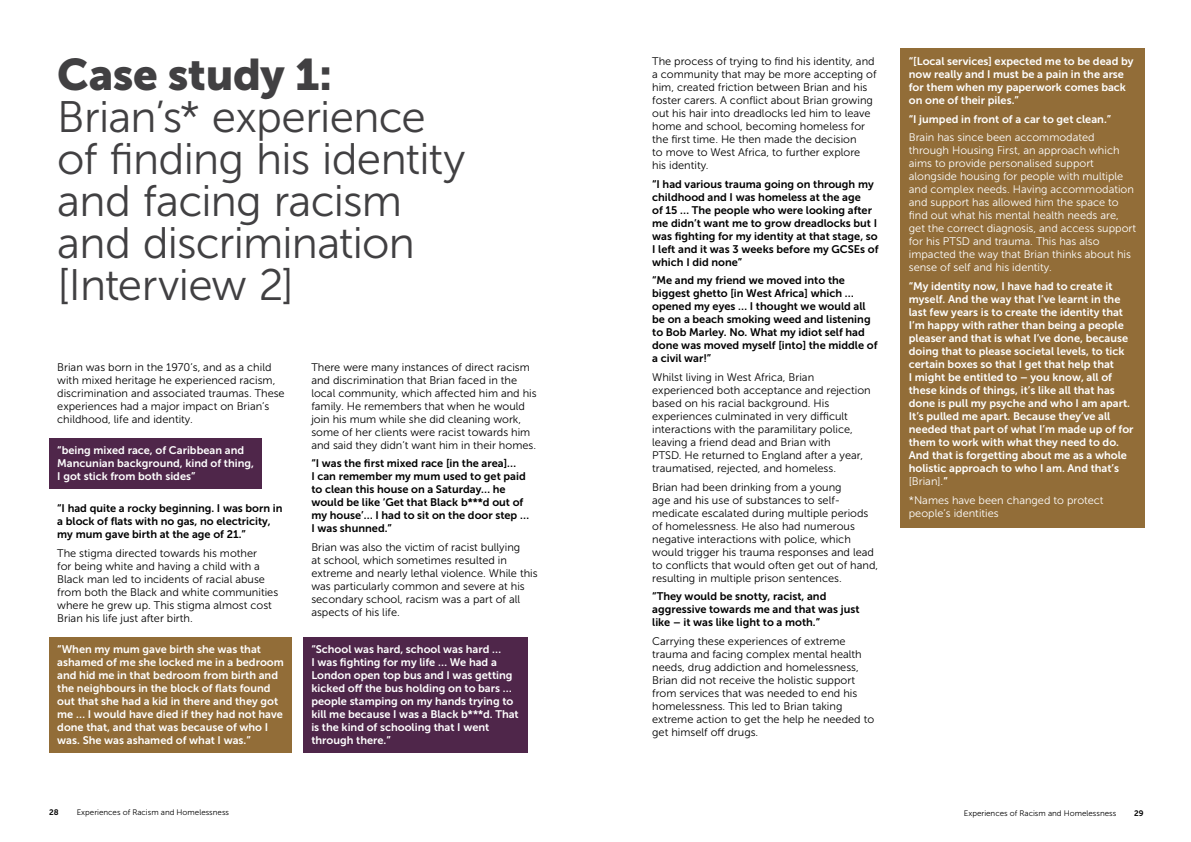
<style>
.page{position:relative;width:1191px;height:842px;background:#fff}
.page>*{position:absolute;margin:0;border:0;box-sizing:border-box;transform-origin:0 0}
.Page_title{font:44px/42px "Museo Sans 300";letter-spacing:-.02em;color:#414042}
.t1{font:11px/13px "Museo Sans 300";color:#000}
.t2{font:11px/13px "Museo Sans 700";color:#fff}
.t3{font:11px/13px "Museo Sans 700";color:#000}
.t4{font:11px/13px "Museo Sans 300";color:#fff}
.t5{font:8px "Museo Sans 300";color:#000}
.t6{font:8px "Museo Sans 700";color:#000}
.s1{font-family:"Museo Sans 900"}
.s2{font-family:"Museo Sans 300"}
</style>
<div class="page">
<div style="left:49px;top:438px;width:212px;height:51px;background:#4f264a"></div>
<div style="left:49px;top:637px;width:243px;height:116px;background:#926d38"></div>
<div style="left:303px;top:637px;width:224px;height:116px;background:#4f264a"></div>
<div style="left:900px;top:48px;width:244px;height:479px;background:#926d38"></div>
<p class="Page_title" style="left:57px;top:54px;width:410px"><span class="s1">Case study 1:<br></span>Brian’s* experience of finding his identity and facing racism and discrimination [Interview 2]</p>
<p class="t1" style="left:652px;top:55px;width:226px">The process of trying to find his identity, and a community that may be more accepting of him, created friction between Brian and his foster carers. A conflict about Brian growing out his hair into dreadlocks led him to leave home and school, becoming homeless for the first time. He then made the decision<br>to move to West Africa, to further explore his identity.</p>
<p class="t3" style="left:652px;top:177px;width:228px">“I had various trauma going on through my childhood and I was homeless at the age<br>of 15 … The people who were looking after me didn’t want me to grow dreadlocks but I was fighting for my identity at that stage, so I left and it was 3 weeks before my GCSEs of which I did none”</p>
<p class="t3" style="left:652px;top:274px;width:227px">“Me and my friend we moved into the biggest ghetto [in West Africa] which … opened my eyes … I thought we would all be on a beach smoking weed and listening to Bob Marley. No. What my idiot self had done was moved myself [into] the middle of a civil war!”</p>
<p class="t1" style="left:652px;top:371px;width:220px">Whilst living in West Africa, Brian experienced both acceptance and rejection based on his racial background. His experiences culminated in very difficult interactions with the paramilitary police, leaving a friend dead and Brian with<br>PTSD. He returned to England after a year, traumatised, rejected, and homeless.</p>
<p class="t1" style="left:652px;top:480px;width:227px">Brian had been drinking from a young<br>age and his use of substances to self&shy;medicate escalated during multiple periods of homelessness. He also had numerous negative interactions with police, which would trigger his trauma responses and lead to conflicts that would often get out of hand, resulting in multiple prison sentences.</p>
<p class="t3" style="left:652px;top:590px;width:209px">“They would be snotty, racist, and aggressive towards me and that was just like – it was like light to a moth.”</p>
<p class="t1" style="left:652px;top:635px;width:223px">Carrying these experiences of extreme trauma and facing complex mental health needs, drug addiction and homelessness, Brian did not receive the holistic support from services that was needed to end his homelessness. This led to Brian taking extreme action to get the help he needed to get himself off drugs.</p>
<p class="t1" style="left:57px;top:360px;width:229px">Brian was born in the 1970’s, and as a child with mixed heritage he experienced racism, discrimination and associated traumas. These experiences had a major impact on Brian’s childhood, life and identity.</p>
<p class="t2" style="left:57px;top:444px;width:198px">“being mixed race, of Caribbean and<br>Mancunian background, kind of thing,<br>I got stick from both sides”</p>
<p class="t3" style="left:57px;top:502px;width:227px">“I had quite a rocky beginning. I was born in a block of flats with no gas, no electricity, my mum gave birth at the age of 21.”</p>
<p class="t1" style="left:57px;top:546px;width:222px">The stigma directed towards his mother<br>for being white and having a child with a Black man led to incidents of racial abuse from both the Black and white communities where he grew up. This stigma almost cost Brian his life just after birth.</p>
<p class="t2" style="left:57px;top:643px;width:228px">“When my mum gave birth she was that ashamed of me she locked me in a bedroom and hid me in that bedroom from birth and the neighbours in the block of flats found out that she had a kid in there and they got me … I would have died if they had not have done that, and that was because of who I was. She was ashamed of what I was.”</p>
<p class="t1" style="left:311px;top:360px;width:227px">There were many instances of direct racism and discrimination that Brian faced in the local community, which affected him and his family. He remembers that when he would join his mum while she did cleaning work, some of her clients were racist towards him and said they didn’t want him in their homes.</p>
<p class="t3" style="left:311px;top:457px;width:219px">“I was the first mixed race [in the area]…<br>I can remember my mum used to get paid to clean this house on a Saturday… he would be like ‘Get that Black b***d out of my house’… I had to sit on the door step … I was shunned.”</p>
<p class="t1" style="left:311px;top:541px;width:228px">Brian was also the victim of racist bullying<br>at school, which sometimes resulted in extreme and nearly lethal violence. While this was particularly common and severe at his secondary school, racism was a part of all aspects of his life.</p>
<p class="t2" style="left:311px;top:643px;width:209px">“School was hard, school was hard …<br>I was fighting for my life … We had a London open top bus and I was getting kicked off the bus holding on to bars … people stamping on my hands trying to kill me because I was a Black b***d. That is the kind of schooling that I went through there.”</p>
<p class="t2" style="left:909px;top:55px;width:226px">“[Local services] expected me to be dead by now really and I must be a pain in the arse for them when my paperwork comes back on one of their piles.”</p>
<p class="t2" style="left:909px;top:112px;width:204px">“I jumped in front of a car to get clean.”</p>
<p class="t4" style="left:909px;top:131px;width:229px">Brain has since been accommodated through Housing First, an approach which aims to provide personalised support alongside housing for people with multiple and complex needs. Having accommodation and support has allowed him the space to find out what his mental health needs are, get the correct diagnosis, and access support for his PTSD and trauma. This has also impacted the way that Brian thinks about his sense of self and his identity.</p>
<p class="t2" style="left:909px;top:280px;width:226px">“My identity now, I have had to create it myself. And the way that I’ve learnt in the last few years is to create the identity that I’m happy with rather than being a people pleaser and that is what I’ve done, because doing that to please societal levels, to tick certain boxes so that I get that help that<br>I might be entitled to – you know, all of these kinds of things, it’s like all that has done is pull my psyche and who I am apart.<br>It’s pulled me apart. Because they’ve all needed that part of what I’m made up of for them to work with what they need to do.<br>And that is forgetting about me as a whole holistic approach to who I am. And that’s <span class="s2">[Brian].</span>”</p>
<p class="t4" style="left:909px;top:493px;width:196px">*Names have been changed to protect people’s identities</p>
<p class="t6" style="left:49px;top:808px;width:11px">28</p>
<p class="t5" style="left:77px;top:808px;width:154px">Experiences of Racism and Homelessness</p>
<p class="t5" style="left:963px;top:809px;width:154px">Experiences of Racism and Homelessness</p>
<p class="t6" style="left:1134px;top:809px;width:11px">29</p>
</div>
